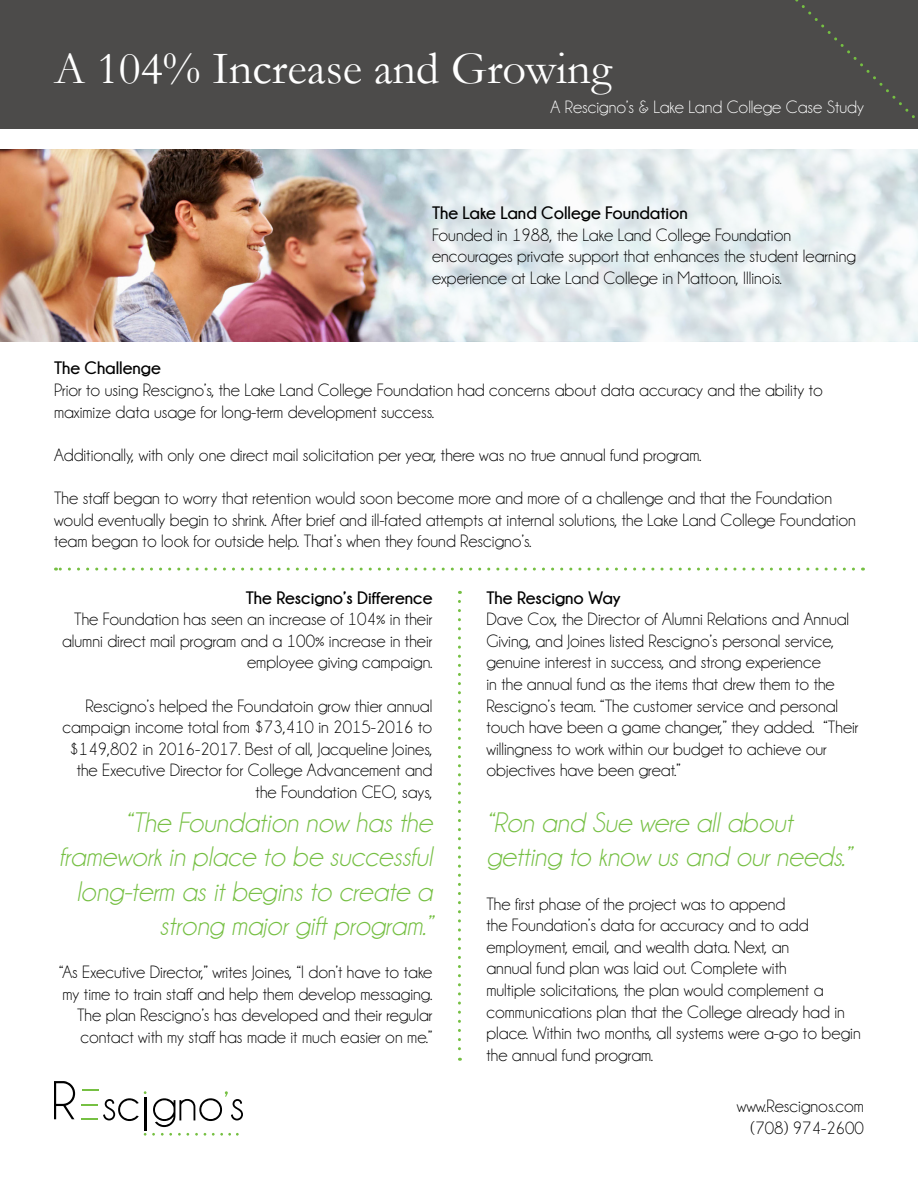
<style>
.page{position:relative;width:918px;height:1188px;background:#fff}
.page>*{position:absolute;margin:0;border:0;box-sizing:border-box;transform-origin:0 0}
.t1{font:46.5px "Garamond";color:#fff}
.t2{font:italic 28.5px/34.2px "Champagne&Limousines";color:#75bf42}
.t3{font:18px/21.6px "Champagne&Limousines";color:#000}
.t4{font:700 18px "Champagne&Limousines";color:#000}
.t5{font:18px "Champagne&Limousines";color:#fff}
</style>
<div class="page">
<div style="left:0;top:0;width:918px;height:129px;background:#4c4b4a"></div>
<svg style="left:795px;top:0;width:120px;height:119px"></svg>
<img style="left:0;top:149px;width:389px;height:192px">
<svg style="left:389px;top:149px;width:529px;height:192px"></svg>
<svg style="left:458px;top:601px;width:3px;height:460px"></svg>
<svg style="left:56px;top:568px;width:798px;height:3px"></svg>
<svg style="left:153px;top:1091px;width:90px;height:36px"></svg>
<hr style="left:144px;top:1097px;width:2px;height:34px;background:#000">
<svg style="left:144px;top:1133px;width:11px;height:3px"></svg>
<svg style="left:161px;top:1133px;width:11px;height:3px"></svg>
<svg style="left:178px;top:1133px;width:11px;height:3px"></svg>
<svg style="left:212px;top:1133px;width:27px;height:3px"></svg>
<svg style="left:82px;top:1089px;width:65px;height:32px"></svg>
<svg style="left:54px;top:1081px;width:21px;height:38px"></svg>
<h1 class="t1" style="left:54px;top:38px;width:559px">A 104% Increase and Growing</h1>
<p class="t5" style="left:551px;top:98px;width:315px">A Rescigno’s &amp; Lake Land College Case Study</p>
<p class="t4" style="left:432px;top:203px;width:257px">The Lake Land College Foundation</p>
<p class="t3" style="left:432px;top:224px;width:425px">Founded in 1988, the Lake Land College Foundation encourages private support that enhances the student learning experience at Lake Land College in Mattoon, Illinois.</p>
<p class="t4" style="left:54px;top:358px;width:108px">The Challenge</p>
<p class="t3" style="left:54px;top:379px;width:770px">Prior to using Rescigno’s, the Lake Land College Foundation had concerns about data accuracy and the ability to maximize data usage for long-term development success.</p>
<p class="t3" style="left:54px;top:444px;width:649px">Additionally, with only one direct mail solicitation per year, there was no true annual fund program.</p>
<p class="t3" style="left:54px;top:487px;width:803px">The staff began to worry that retention would soon become more and more of a challenge and that the Foundation would eventually begin to shrink. After brief and ill-fated attempts at internal solutions, the Lake Land College Foundation team began to look for outside help. That’s when they found Rescigno’s.</p>
<p class="t4" style="left:246px;top:587px;width:188px">The Rescigno’s Difference</p>
<p class="t3" style="left:62px;top:609px;width:372px;text-align:right">The Foundation has seen an increase of 104% in their alumni direct mail program and a 100% increase in their employee giving campaign.</p>
<p class="t3" style="left:62px;top:695px;width:372px;text-align:right">Rescigno’s helped the Foundatoin grow thier annual campaign income total from $73,410 in 2015-2016 to $149,802 in 2016-2017. Best of all, Jacqueline Joines, the Executive Director for College Advancement and the Foundation CEO, says,</p>
<h2 class="t2" style="left:59px;top:806px;width:375px;text-align:right">“The Foundation now has the framework in place to be successful long-term as it begins to create a strong major gift program.”</h2>
<p class="t3" style="left:59px;top:961px;width:375px;text-align:right">“As Executive Director,” writes Joines, “I don’t have to take my time to train staff and help them develop messaging.<br>The plan Rescigno’s has developed and their regular contact with my staff has made it much easier on me.”</p>
<p class="t4" style="left:486px;top:587px;width:136px">The Rescigno Way</p>
<p class="t3" style="left:486px;top:609px;width:374px">Dave Cox, the Director of Alumni Relations and Annual Giving, and Joines listed Rescigno’s personal service, genuine interest in success, and strong experience<br>in the annual fund as the items that drew them to the Rescigno’s team. “The customer service and personal touch have been a game changer,” they added. “Their willingness to work within our budget to achieve our objectives have been great.”</p>
<h2 class="t2" style="left:486px;top:806px;width:366px">“Ron and Sue were all about getting to know us and our needs.”</h2>
<p class="t3" style="left:486px;top:893px;width:376px">The first phase of the project was to append<br>the Foundation’s data for accuracy and to add employment, email, and wealth data. Next, an<br>annual fund plan was laid out. Complete with<br>multiple solicitations, the plan would complement a communications plan that the College already had in place. Within two months, all systems were a-go to begin the annual fund program.</p>
<p class="t3" style="left:737px;top:1096px;width:129px;text-align:right">www.Rescignos.com (708) 974-2600</p>
</div>
